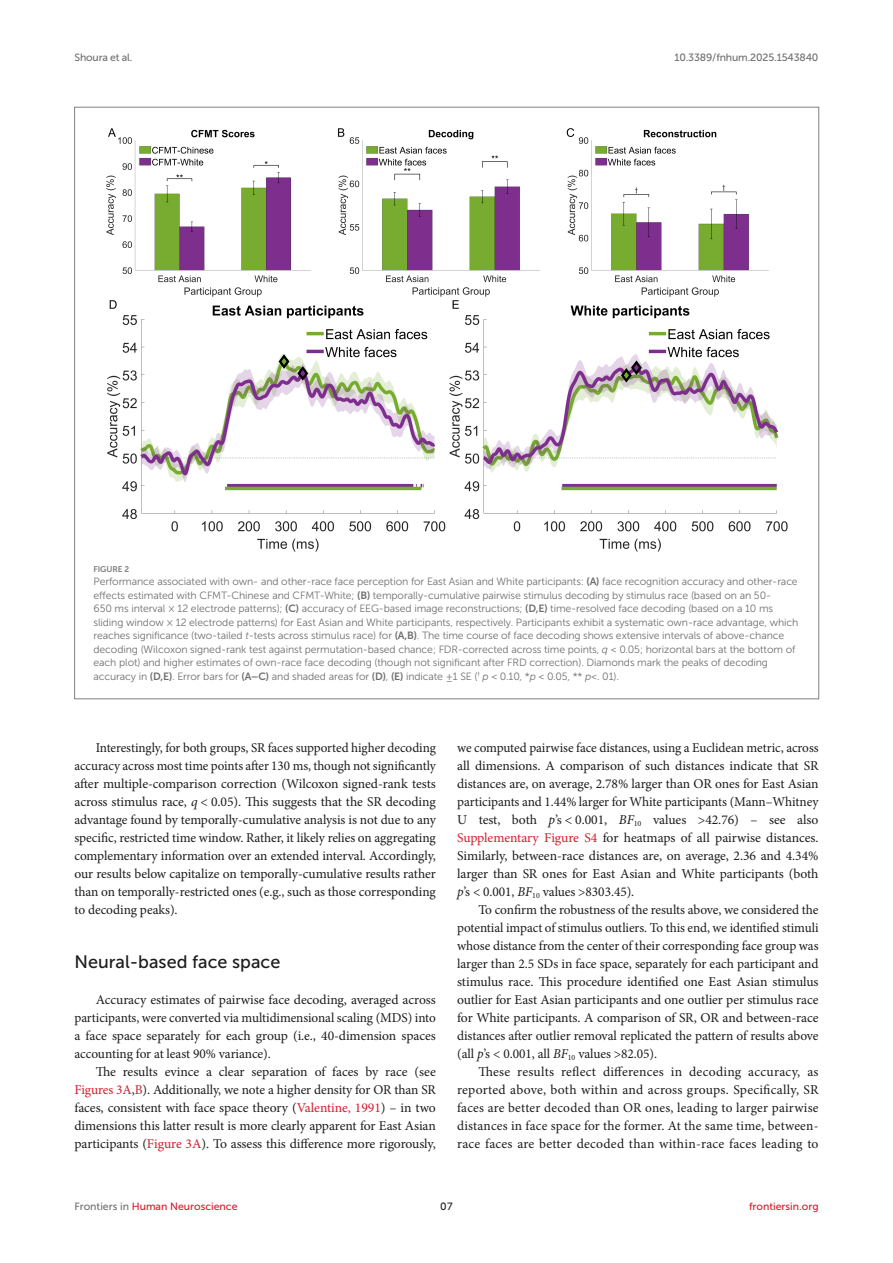
<style>
.page{position:relative;width:893px;height:1263px;background:#fff}
.page>*{position:absolute;margin:0;border:0;box-sizing:border-box;transform-origin:0 0}
.HEAD_2{font:18px "Museo Sans 500";color:#1b1c1b}
.TEXT{font:13.5px/18px "Minion Pro";letter-spacing:-.005em;color:#1b1c1b;text-align:justify}
.FIG_LEG{font:10.5px/13.5px "Museo Sans 300";letter-spacing:-.01em;color:#706f70}
.t1{font:10.5px "Museo Sans 500";color:#d51a2c}
.t2{font:10.5px "Museo Sans 500";letter-spacing:-.015em;color:#706f70}
.t3{font:10.5px "Museo Sans 500";color:#1b1c1b}
.FIG_HD{font:8.25px "Museo Sans 700";letter-spacing:-.01em;color:#7e7f7f}
.s1{font-family:"Museo Sans 700"}
.s2{font-style:italic}
.s3{color:#d51a2c}
.s4{color:#706f70}
</style>
<div class="page">
<img style="left:106px;top:128px;width:682px;height:424px">
<p class="t2" style="left:74px;top:52px;width:60px">Shoura et al.</p>
<p class="t2" style="left:674px;top:52px;width:146px">10.3389/fnhum.2025.1543840</p>
<p class="FIG_HD" style="left:94px;top:564px;width:37px">FIGURE 2</p>
<p class="FIG_LEG" style="left:94px;top:575px;width:706px">Performance associated with own- and other-race face perception for East Asian and White participants: <span class="s1">(A)</span> face recognition accuracy and other-race effects estimated with CFMT-Chinese and CFMT-White; <span class="s1">(B)</span> temporally-cumulative pairwise stimulus decoding by stimulus race (based on an 50-<br>650 ms interval × 12 electrode patterns); <span class="s1">(C)</span> accuracy of EEG-based image reconstructions; <span class="s1">(D,E)</span> time-resolved face decoding (based on a 10 ms sliding window × 12 electrode patterns) for East Asian and White participants, respectively. Participants exhibit a systematic own-race advantage, which reaches significance (two-tailed <span class="s2">t</span>-tests across stimulus race) for <span class="s1">(A,B)</span>. The time course of face decoding shows extensive intervals of above-chance decoding (Wilcoxon signed-rank test against permutation-based chance; FDR-corrected across time points, <span class="s2">q</span> &lt; 0.05; horizontal bars at the bottom of each plot) and higher estimates of own-race face decoding (though not significant after FRD correction). Diamonds mark the peaks of decoding accuracy in <span class="s1">(D,E)</span>. Error bars for <span class="s1">(A–C)</span> and shaded areas for <span class="s1">(D)</span>, <span class="s1">(E)</span> indicate ±1 SE (<sup>†</sup> <span class="s2">p</span> &lt; 0.10, *<span class="s2">p</span> &lt; 0.05, ** <span class="s2">p</span>&lt;. 01).</p>
<p class="TEXT" style="left:74px;top:739px;width:363px;text-indent:21px">Interestingly, for both groups, SR faces supported higher decoding accuracy across most time points after 130 ms, though not significantly after multiple-comparison correction (Wilcoxon signed-rank tests across stimulus race, <span class="s2">q</span> &lt; 0.05). This suggests that the SR decoding advantage found by temporally-cumulative analysis is not due to any specific, restricted time window. Rather, it likely relies on aggregating complementary information over an extended interval. Accordingly, our results below capitalize on temporally-cumulative results rather than on temporally-restricted ones (e.g., such as those corresponding to decoding peaks).</p>
<p class="HEAD_2" style="left:74px;top:952px;width:207px">Neural-based face space</p>
<p class="TEXT" style="left:74px;top:991px;width:363px;text-indent:21px">Accuracy estimates of pairwise face decoding, averaged across participants, were converted via multidimensional scaling (MDS) into a face space separately for each group (i.e., 40-dimension spaces accounting for at least 90% variance).</p>
<p class="TEXT" style="left:74px;top:1063px;width:363px;text-indent:21px">The results evince a clear separation of faces by race (see <span class="s3">Figures 3A</span>,<span class="s3">B</span>). Additionally, we note a higher density for OR than SR faces, consistent with face space theory (<span class="s3">Valentine, 1991</span>) – in two dimensions this latter result is more clearly apparent for East Asian participants (<span class="s3">Figure 3A</span>). To assess this difference more rigorously,</p>
<p class="TEXT" style="left:457px;top:739px;width:363px">we computed pairwise face distances, using a Euclidean metric, across all dimensions. A comparison of such distances indicate that SR distances are, on average, 2.78% larger than OR ones for East Asian participants and 1.44% larger for White participants (Mann–Whitney U test, both <span class="s2">p</span>’s &lt; 0.001, <span class="s2">BF</span><sub>10</sub> values &gt;42.76) – see also <span class="s3">Supplementary Figure S4</span> for heatmaps of all pairwise distances.<br>Similarly, between-race distances are, on average, 2.36 and 4.34% larger than SR ones for East Asian and White participants (both <span class="s2">p</span>’s &lt; 0.001, <span class="s2">BF</span><sub>10</sub> values &gt;8303.45).</p>
<p class="TEXT" style="left:457px;top:901px;width:363px;text-indent:21px">To confirm the robustness of the results above, we considered the potential impact of stimulus outliers. To this end, we identified stimuli whose distance from the center of their corresponding face group was larger than 2.5 SDs in face space, separately for each participant and stimulus race. This procedure identified one East Asian stimulus outlier for East Asian participants and one outlier per stimulus race for White participants. A comparison of SR, OR and between-race distances after outlier removal replicated the pattern of results above (all <span class="s2">p</span>’s &lt; 0.001, all <span class="s2">BF</span><sub>10</sub> values &gt;82.05).</p>
<p class="TEXT" style="left:457px;top:1063px;width:363px;text-indent:21px">These results reflect differences in decoding accuracy, as reported above, both within and across groups. Specifically, SR faces are better decoded than OR ones, leading to larger pairwise distances in face space for the former. At the same time, between&shy;race faces are better decoded than within-race faces leading to</p>
<p class="t1" style="left:74px;top:1200px;width:165px"><span class="s4">Frontiers in</span> Human Neuroscience</p>
<p class="t3" style="left:440px;top:1200px;width:14px">07</p>
<p class="t1" style="left:749px;top:1200px;width:71px">frontiersin.org</p>
</div>
